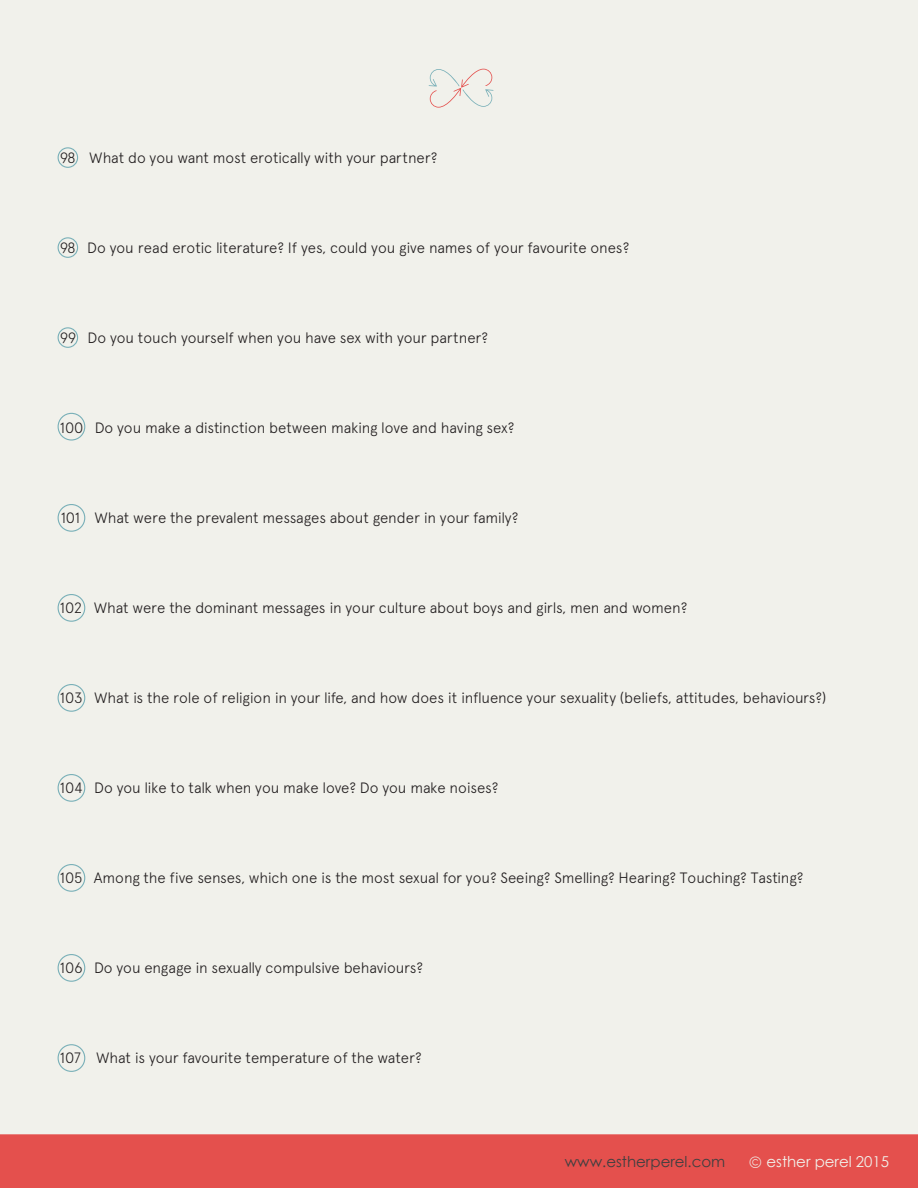
<style>
.page{position:relative;width:918px;height:1188px;background:#f1f1eb}
.page>*{position:absolute;margin:0;border:0;box-sizing:border-box;transform-origin:0 0}
.t1{font:300 15px "Apercu";letter-spacing:-.01em;color:#231f20}
.t2{font:15px "Century Gothic";color:#3f3f40}
.t3{font:15px "Century Gothic";color:#f1f1eb}
.s1{font-family:"Caviar Dreams";font-size:19.5px}
</style>
<div class="page">
<div style="left:0;top:1134px;width:918px;height:54px;background:#e4504d"></div>
<div style="left:58px;top:147px;width:20px;height:21px;border:1px solid #79b0b8;border-radius:50%"></div>
<div style="left:58px;top:237px;width:20px;height:21px;border:1px solid #79b0b8;border-radius:50%"></div>
<div style="left:58px;top:327px;width:20px;height:21px;border:1px solid #79b0b8;border-radius:50%"></div>
<div style="left:58px;top:413px;width:27px;height:28px;border:1px solid #79b0b8;border-radius:50%"></div>
<svg style="left:429px;top:69px;width:64px;height:39px"></svg>
<div style="left:58px;top:504px;width:27px;height:28px;border:1px solid #79b0b8;border-radius:50%"></div>
<div style="left:58px;top:594px;width:27px;height:28px;border:1px solid #79b0b8;border-radius:50%"></div>
<div style="left:58px;top:684px;width:27px;height:28px;border:1px solid #79b0b8;border-radius:50%"></div>
<div style="left:58px;top:774px;width:27px;height:28px;border:1px solid #79b0b8;border-radius:50%"></div>
<div style="left:58px;top:864px;width:27px;height:28px;border:1px solid #79b0b8;border-radius:50%"></div>
<div style="left:58px;top:954px;width:27px;height:28px;border:1px solid #79b0b8;border-radius:50%"></div>
<div style="left:58px;top:1044px;width:27px;height:28px;border:1px solid #79b0b8;border-radius:50%"></div>
<p class="t1" style="left:60px;top:149px;width:379px">98 What do you want most erotically with your partner?</p>
<p class="t1" style="left:60px;top:239px;width:571px">98 Do you read erotic literature? If yes, could you give names of your favourite ones?</p>
<p class="t1" style="left:60px;top:329px;width:430px">99 Do you touch yourself when you have sex with your partner?</p>
<p class="t1" style="left:60px;top:419px;width:456px">100 Do you make a distinction between making love and having sex?</p>
<p class="t1" style="left:61px;top:509px;width:459px">101 What were the prevalent messages about gender in your family?</p>
<p class="t1" style="left:60px;top:599px;width:629px">102 What were the dominant messages in your culture about boys and girls, men and women?</p>
<p class="t1" style="left:60px;top:689px;width:768px">103 What is the role of religion in your life, and how does it influence your sexuality (beliefs, attitudes, behaviours?)</p>
<p class="t1" style="left:60px;top:779px;width:440px">104 Do you like to talk when you make love? Do you make noises?</p>
<p class="t1" style="left:60px;top:869px;width:745px">105 Among the five senses, which one is the most sexual for you? Seeing? Smelling? Hearing? Touching? Tasting?</p>
<p class="t1" style="left:60px;top:959px;width:365px">106 Do you engage in sexually compulsive behaviours?</p>
<p class="t1" style="left:60px;top:1049px;width:363px">107 What is your favourite temperature of the water?</p>
<p class="t2" style="left:565px;top:1153px;width:162px">www.estherperel.com</p>
<p class="t3" style="left:749px;top:1152px;width:142px"><span class="s1">©</span> esther perel 2015</p>
</div>
